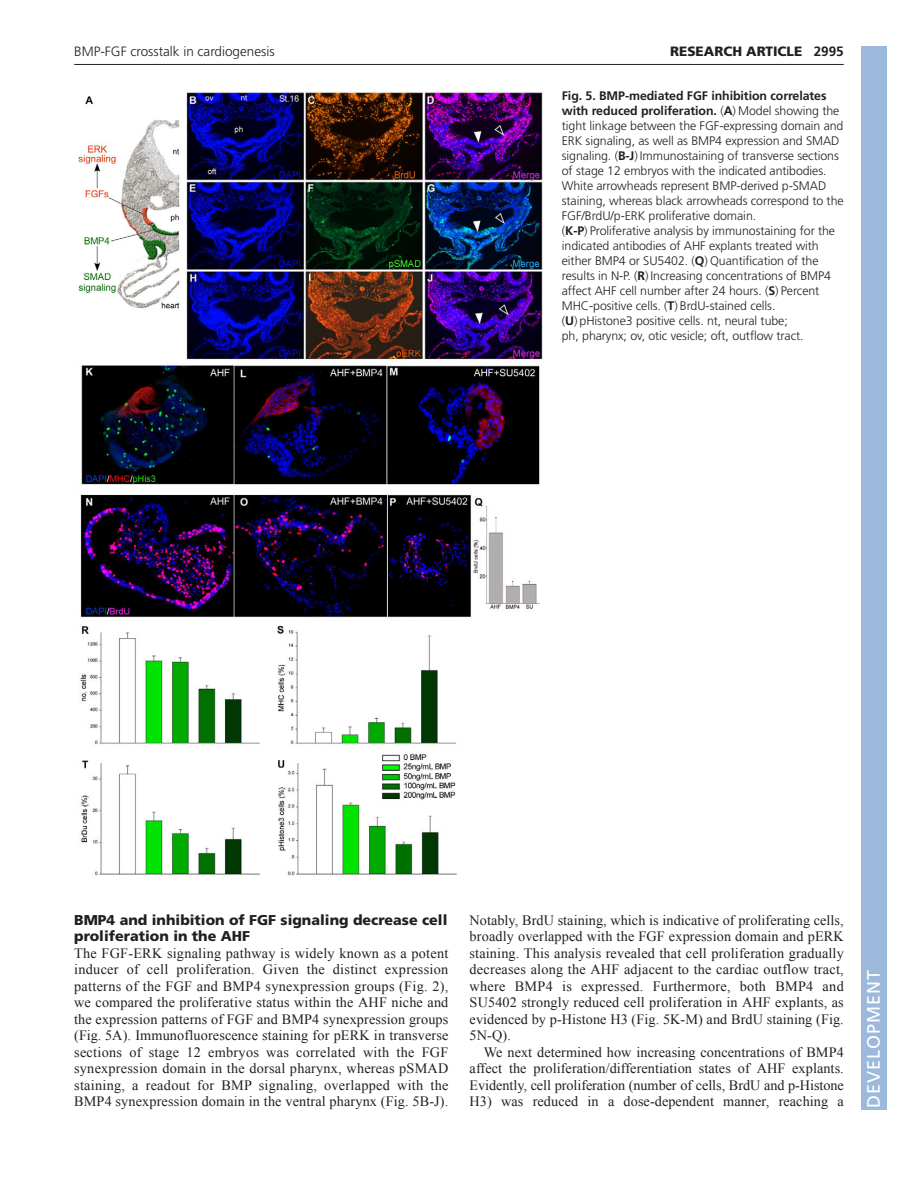
<style>
.page{position:relative;width:918px;height:1188px;background:#fff}
.page>*{position:absolute;margin:0;border:0;box-sizing:border-box;transform-origin:0 0}
.t1{font:18px "Frutiger LT Std";letter-spacing:.055em;color:#fff}
.t2{font:14.25px/16.5px "Times New Roman";letter-spacing:.005em;color:#231f20;text-align:justify}
.t3{font:900 14.25px/16.5px "Frutiger LT Std";color:#231f20}
.t4{font:300 13.5px "Frutiger LT Std";color:#231f20}
.t5{font:900 13.5px "Frutiger LT Std";color:#231f20}
.t6{font:300 12.3px/15px "Frutiger LT Std";letter-spacing:-.005em;color:#231f20}
.s1{font-weight:700}
</style>
<div class="page">
<hr style="left:74px;top:64px;width:770px;height:1px;background:#231f20">
<img style="left:78px;top:90px;width:465px;height:786px">
<div style="left:861px;top:46px;width:25px;height:1064px;background:#9cb9db"></div>
<p class="t4" style="left:74px;top:46px;width:202px">BMP-FGF crosstalk in cardiogenesis</p>
<p class="t5" style="left:670px;top:46px;width:175px">RESEARCH ARTICLE <span class="s1">2995</span></p>
<p class="t6" style="left:562px;top:89px;width:283px"><span class="s1">Fig. 5. BMP-mediated FGF inhibition correlates with reduced proliferation.</span> (<span class="s1">A</span>) Model showing the tight linkage between the FGF-expressing domain and ERK signaling, as well as BMP4 expression and SMAD signaling. (<span class="s1">B-J</span>) Immunostaining of transverse sections of stage 12 embryos with the indicated antibodies.<br>White arrowheads represent BMP-derived p-SMAD staining, whereas black arrowheads correspond to the FGF/BrdU/p-ERK proliferative domain.<br>(<span class="s1">K-P</span>) Proliferative analysis by immunostaining for the indicated antibodies of AHF explants treated with either BMP4 or SU5402. (<span class="s1">Q</span>) Quantification of the results in N-P. (<span class="s1">R</span>) Increasing concentrations of BMP4 affect AHF cell number after 24 hours. (<span class="s1">S</span>) Percent MHC-positive cells. (<span class="s1">T</span>) BrdU-stained cells.<br>(<span class="s1">U</span>) pHistone3 positive cells. nt, neural tube;<br>ph, pharynx; ov, otic vesicle; oft, outflow tract.</p>
<p class="t3" style="left:74px;top:913px;width:375px">BMP4 and inhibition of FGF signaling decrease cell proliferation in the AHF</p>
<p class="t2" style="left:74px;top:945px;width:376px">The FGF-ERK signaling pathway is widely known as a potent inducer of cell proliferation. Given the distinct expression patterns of the FGF and BMP4 synexpression groups (Fig. 2), we compared the proliferative status within the AHF niche and the expression patterns of FGF and BMP4 synexpression groups (Fig. 5A). Immunofluorescence staining for pERK in transverse sections of stage 12 embryos was correlated with the FGF synexpression domain in the dorsal pharynx, whereas pSMAD staining, a readout for BMP signaling, overlapped with the BMP4 synexpression domain in the ventral pharynx (Fig. 5B-J).</p>
<p class="t2" style="left:470px;top:912px;width:376px">Notably, BrdU staining, which is indicative of proliferating cells, broadly overlapped with the FGF expression domain and pERK staining. This analysis revealed that cell proliferation gradually decreases along the AHF adjacent to the cardiac outflow tract, where BMP4 is expressed. Furthermore, both BMP4 and SU5402 strongly reduced cell proliferation in AHF explants, as evidenced by p-Histone H3 (Fig. 5K-M) and BrdU staining (Fig.<br>5N-Q).</p>
<p class="t2" style="left:470px;top:1044px;width:376px;text-indent:14px">We next determined how increasing concentrations of BMP4 affect the proliferation/differentiation states of AHF explants.<br>Evidently, cell proliferation (number of cells, BrdU and p-Histone H3) was reduced in a dose-dependent manner, reaching a</p>
<p class="t1" style="left:863px;top:1108px;width:140px;rotate:-90deg">DEVELOPMENT</p>
</div>
